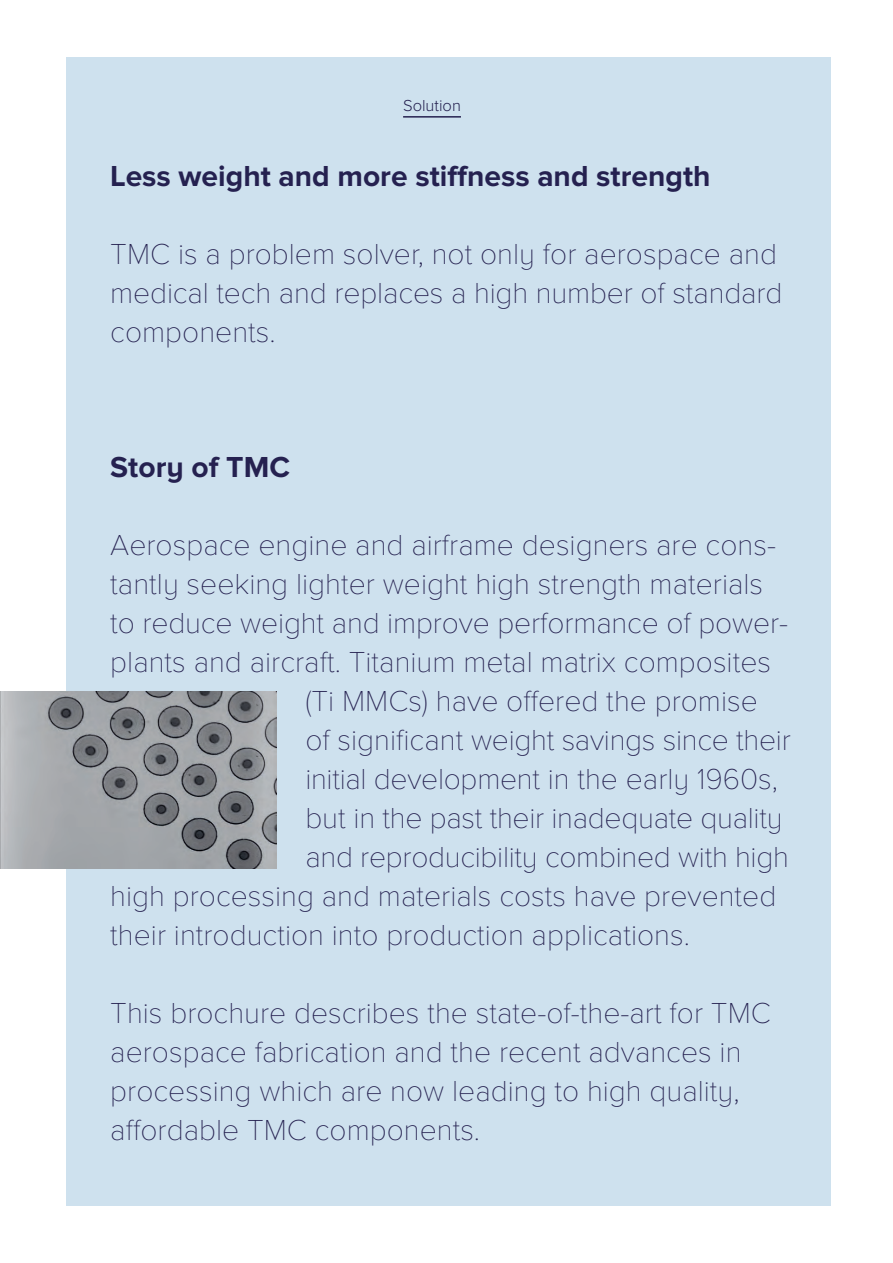
<style>
.page{position:relative;width:893px;height:1263px;background:#fff}
.page>*{position:absolute;margin:0;border:0;box-sizing:border-box;transform-origin:0 0}
.t1{font:100 30px/39px "Proxima Nova T";color:#252150}
.t2{font:700 30px "Proxima Nova";color:#252150}
.t3{font:300 16.5px "Proxima Nova";color:#252150}
</style>
<div class="page">
<div style="left:66px;top:58px;width:764px;height:1148px;background:#cee1ee"></div>
<hr style="left:403px;top:116px;width:58px;height:2px;background:#252150">
<img style="left:0;top:691px;width:276px;height:177px">
<p class="t3" style="left:403px;top:93px;width:59px">Solution</p>
<p class="t2" style="left:110px;top:159px;width:602px">Less weight and more stiffness and strength</p>
<p class="t1" style="left:110px;top:233px;width:674px">TMC is a problem solver, not only for aerospace and medical tech and replaces a high number of standard components.</p>
<p class="t2" style="left:110px;top:450px;width:181px">Story of TMC</p>
<p class="t1" style="left:110px;top:524px;width:679px">Aerospace engine and airframe designers are cons&shy;tantly seeking lighter weight high strength materials to reduce weight and improve performance of power-</p>
<p class="t1" style="left:110px;top:641px;width:662px">plants and aircraft. Titanium metal matrix composites</p>
<p class="t1" style="left:305px;top:680px;width:454px">(Ti MMCs) have offered the promise</p>
<p class="t1" style="left:305px;top:719px;width:487px">of significant weight savings since their</p>
<p class="t1" style="left:305px;top:758px;width:474px">initial development in the early 1960s,</p>
<p class="t1" style="left:305px;top:797px;width:479px">but in the past their inadequate quality</p>
<p class="t1" style="left:110px;top:836px;width:680px;text-indent:195px">and reproducibility combined with high high processing and materials costs have prevented their introduction into production applications.</p>
<p class="t1" style="left:110px;top:992px;width:662px">This brochure describes the state-of-the-art for TMC aerospace fabrication and the recent advances in processing which are now leading to high quality,</p>
<p class="t1" style="left:110px;top:1109px;width:371px">affordable TMC components.</p>
</div>
